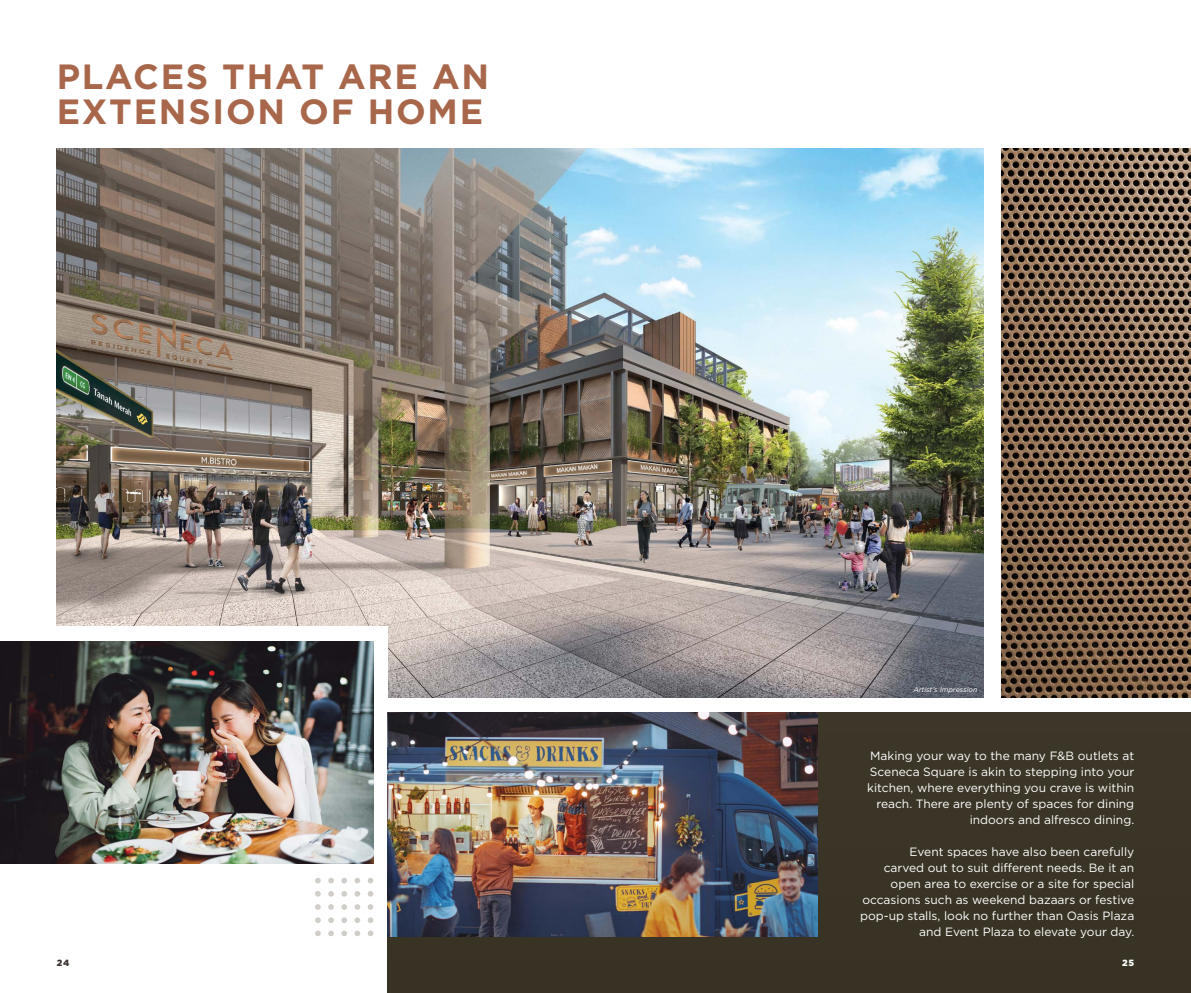
<style>
.page{position:relative;width:1191px;height:993px;background:#fff}
.page>*{position:absolute;margin:0;border:0;box-sizing:border-box;transform-origin:0 0}
.t1{font:700 35px/35px "Gotham";letter-spacing:.05em;color:#a8674b}
.t2{font:12px/16px "Gotham";color:#fff;text-align:right}
.t3{font:900 9px "Gotham";color:#382f2d}
.t4{font:900 9px "Gotham";color:#fff}
.t5{font:italic 7px "Gotham";color:#fff}
</style>
<div class="page">
<img style="left:57px;top:149px;width:926px;height:548px">
<div style="left:0;top:626px;width:387px;height:366px;background:#fff"></div>
<div style="left:387px;top:711px;width:804px;height:281px;background:#393425"></div>
<img style="left:387px;top:711px;width:430px;height:224px">
<svg style="left:315px;top:877px;width:58px;height:58px"></svg>
<img style="left:0;top:641px;width:373px;height:222px">
<img style="left:1001px;top:149px;width:190px;height:548px">
<h1 class="t1" style="left:57px;top:59px;width:434px">PLACES THAT ARE AN<br>EXTENSION OF HOME</h1>
<p class="t5" style="left:913px;top:685px;width:65px">Artist’s Impression</p>
<p class="t2" style="left:867px;top:747px;width:268px">Making your way to the many F&amp;B outlets at Sceneca Square is akin to stepping into your kitchen, where everything you crave is within reach. There are plenty of spaces for dining indoors and alfresco dining.</p>
<p class="t2" style="left:860px;top:843px;width:276px">Event spaces have also been carefully<br>carved out to suit different needs. Be it an open area to exercise or a site for special occasions such as weekend bazaars or festive pop-up stalls, look no further than Oasis Plaza and Event Plaza to elevate your day.</p>
<p class="t3" style="left:57px;top:956px;width:14px">24</p>
<p class="t4" style="left:1122px;top:956px;width:14px">25</p>
</div>
